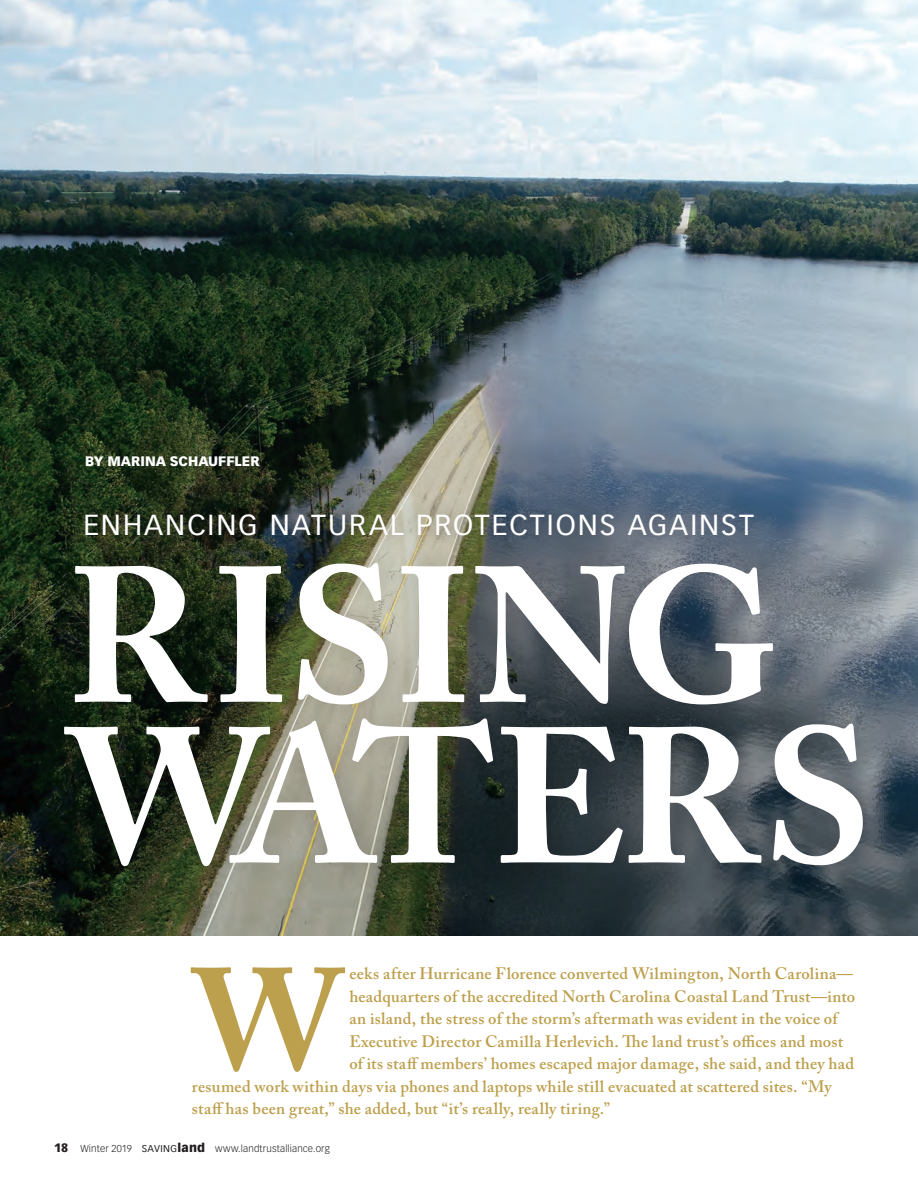
<style>
.page{position:relative;width:918px;height:1188px;background:#fff}
.page>*{position:absolute;margin:0;border:0;box-sizing:border-box;transform-origin:0 0}
.t1{font:700 190.95px/160.8px "Adobe Caslon Pro";letter-spacing:-.02em;color:#fff}
.t2{font:700 143.1px "Adobe Caslon Pro";color:#bda04e}
.t3{font:28.5px "Vectora LT Std";letter-spacing:.07em;color:#fff}
.t4{font:600 16.5px "Adobe Caslon Pro";letter-spacing:.015em;color:#bda04e}
.t5{font:900 13.5px "Vectora LT Std";color:#fff}
.t6{font:300 9.75px "Vectora LT Std";letter-spacing:.015em;color:#231f20}
.s1{font-weight:900;font-size:12px}
.s2{font-weight:400}
</style>
<div class="page">
<img style="left:0;top:0;width:918px;height:935px">
<div style="left:67px;top:497px;width:703px;height:57px;background:#231f20;opacity:.4"></div>
<div style="left:40px;top:539px;width:848px;height:351px;background:#231f20;opacity:.2"></div>
<p class="t5" style="left:85px;top:453px;width:176px">BY MARINA SCHAUFFLER</p>
<p class="t3" style="left:84px;top:509px;width:672px">ENHANCING NATURAL PROTECTIONS AGAINST</p>
<p class="t1" style="left:66px;top:555px;width:808px">RISING<br>WATERS</p>
<p class="t2" style="left:192px;top:936px;width:152px">W</p>
<p class="t4" style="left:349px;top:964px;width:505px">eeks after Hurricane Florence converted Wilmington, North Carolina—</p>
<p class="t4" style="left:349px;top:986px;width:507px">headquarters of the accredited North Carolina Coastal Land Trust—into</p>
<p class="t4" style="left:349px;top:1009px;width:490px">an island, the stress of the storm’s aftermath was evident in the voice of</p>
<p class="t4" style="left:349px;top:1031px;width:495px">Executive Director Camilla Herlevich. The land trust’s offices and most</p>
<p class="t4" style="left:349px;top:1054px;width:506px">of its staff members’ homes escaped major damage, she said, and they had</p>
<p class="t4" style="left:192px;top:1076px;width:641px">resumed work within days via phones and laptops while still evacuated at scattered sites. “My</p>
<p class="t4" style="left:192px;top:1099px;width:420px">staff has been great,” she added, but “it’s really, really tiring.”</p>
<p class="t6" style="left:54px;top:1143px;width:277px"><span class="s1">18</span> Winter 2019 <span class="s2">SAVING</span><span class="s1">land</span> www.landtrustalliance.org</p>
</div>
